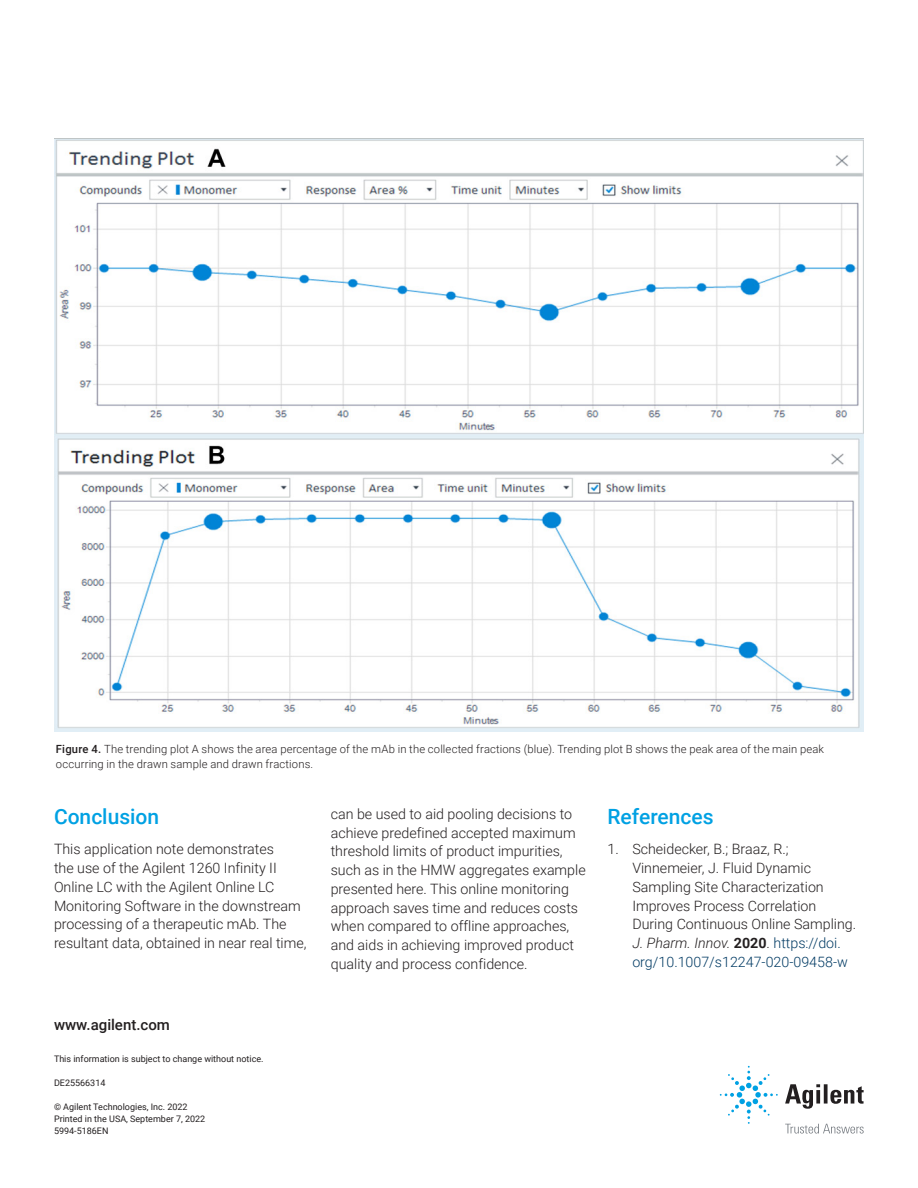
<style>
.page{position:relative;width:918px;height:1188px;background:#fff}
.page>*{position:absolute;margin:0;border:0;box-sizing:border-box;transform-origin:0 0}
.Header_1{font:500 21px "Roboto";color:#00a1e3}
.DATA_url{font:500 15px "Roboto";color:#231f20}
.Text{font:300 14.25px/18.8px "Roboto";color:#231f20}
.t1{font:300 11.25px/15px "Roboto";letter-spacing:.01em;color:#231f20}
.BROCHURE_Copyright{font:9px/12px "Roboto";color:#231f20}
.s1{font-weight:500}
.s2{font-style:italic}
.s3{font-weight:700}
.s4{color:#003a63}
</style>
<div class="page">
<img style="left:54px;top:138px;width:810px;height:593px">
<svg style="left:785px;top:1084px;width:79px;height:25px"></svg>
<svg style="left:720px;top:1066px;width:58px;height:58px"></svg>
<svg style="left:785px;top:1124px;width:79px;height:10px"></svg>
<p class="t1" style="left:56px;top:742px;width:770px"><span class="s1">Figure 4.</span> The trending plot A shows the area percentage of the mAb in the collected fractions (blue). Trending plot B shows the peak area of the main peak occurring in the drawn sample and drawn fractions.</p>
<p class="Header_1" style="left:54px;top:802px;width:107px">Conclusion</p>
<p class="Text" style="left:54px;top:839px;width:254px">This application note demonstrates<br>the use of the Agilent 1260 Infinity II Online LC with the Agilent Online LC Monitoring Software in the downstream processing of a therapeutic mAb. The resultant data, obtained in near real time,</p>
<p class="DATA_url" style="left:54px;top:1014px;width:117px">www.agilent.com</p>
<p class="BROCHURE_Copyright" style="left:54px;top:1052px;width:211px">This information is subject to change without notice.</p>
<p class="BROCHURE_Copyright" style="left:54px;top:1076px;width:53px">DE25566314</p>
<p class="BROCHURE_Copyright" style="left:54px;top:1100px;width:153px">© Agilent Technologies, Inc. 2022<br>Printed in the USA, September 7, 2022<br>5994-5186EN</p>
<p class="Text" style="left:331px;top:804px;width:256px">can be used to aid pooling decisions to achieve predefined accepted maximum threshold limits of product impurities, such as in the HMW aggregates example presented here. This online monitoring approach saves time and reduces costs when compared to offline approaches, and aids in achieving improved product quality and process confidence.</p>
<p class="Header_1" style="left:608px;top:802px;width:108px">References</p>
<p class="Text" style="left:632px;top:839px;width:225px;text-indent:-25px">1. Scheidecker, B.; Braaz, R.; Vinnemeier, J. Fluid Dynamic Sampling Site Characterization Improves Process Correlation During Continuous Online Sampling.<br><span class="s2">J. Pharm. Innov.</span> <span class="s3">2020</span>. <span class="s4">https://doi. org/10.1007/s12247-020-09458-w</span></p>
</div>
